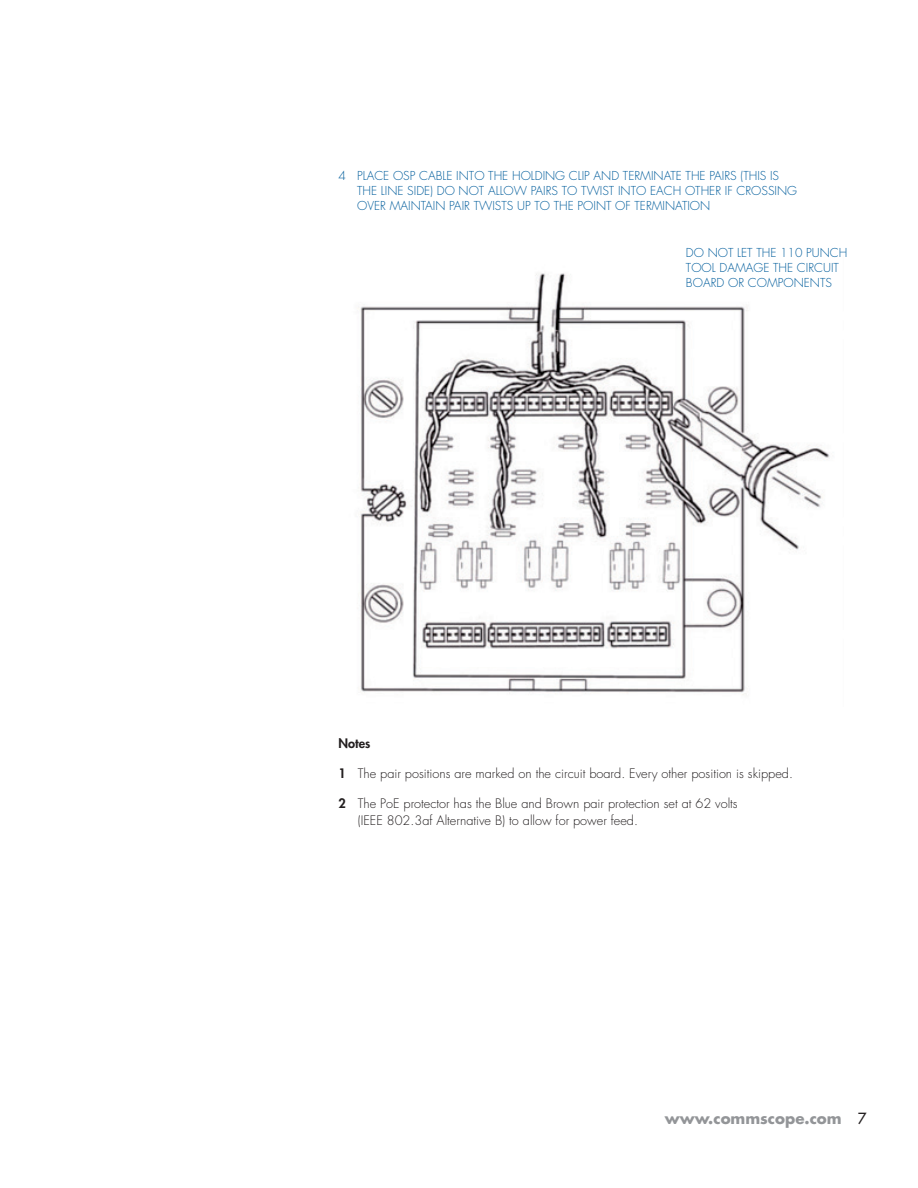
<style>
.page{position:relative;width:918px;height:1188px;background:#fff}
.page>*{position:absolute;margin:0;border:0;box-sizing:border-box;transform-origin:0 0}
.t1{font:700 15px "Futura Std";color:#939598}
.t2{font:300 12.75px/17.2px "Futura Std";color:#231f20}
.t3{font:800 12.75px "Futura Std";color:#231f20}
.t4{font:300 12px/15px "Futura Std";color:#005d9c}
.s1{font-weight:800}
.s2{font-weight:500;color:#231f20}
</style>
<div class="page">
<img style="left:357px;top:273px;width:473px;height:422px">
<p class="t4" style="left:357px;top:168px;width:418px;text-indent:-19px">4 PLACE OSP CABLE I NTO THE HOLDI NG CLIP AND TERMI NATE THE PAI RS (THIS IS<br>THE LINE SI DE) DO NOT ALLOW</p>
<p class="t4" style="left:531px;top:183px;width:58px">PAIRSTO TWIST</p>
<p class="t4" style="left:618px;top:183px;width:141px">INTO EACH OTHER IF CROSSI</p>
<p class="t4" style="left:777px;top:183px;width:22px">NG</p>
<p class="t4" style="left:357px;top:198px;width:125px">OVER MAINTAIN PAIR TWISTS</p>
<p class="t4" style="left:517px;top:198px;width:166px">UP TO THE POINT OF TERMINATIO</p>
<p class="t4" style="left:700px;top:198px;width:12px">N</p>
<p class="t4" style="left:686px;top:245px;width:163px">DO NOT LET THE 110 PUNCH<br>TOO L DAMA</p>
<p class="t4" style="left:686px;top:260px;width:150px;text-indent:68px">GE THE CIRCUIT<br>BOARD OR COMPO</p>
<p class="t4" style="left:794px;top:275px;width:33px">NENTS</p>
<p class="t3" style="left:339px;top:735px;width:33px">Notes</p>
<p class="t2" style="left:339px;top:765px;width:456px"><span class="s1">1</span> THE PAIR POSITIONS ARE MARKED ON THE CIRCUIT BOARD. EVERY OTHER POSITION IS SKIPPED.</p>
<p class="t2" style="left:358px;top:795px;width:381px;text-indent:-19px"><span class="s1">2</span> THE POE PROTECTOR HAS THE BLUE AND BROWN PAIR PROTECTION SET AT 62 VOLTS (IEEE</p>
<p class="t2" style="left:387px;top:813px;width:253px">802.3AF ALTERNATIVE B) TO ALLOW FOR POWER FEED.</p>
<p class="t1" style="left:665px;top:1109px;width:203px">www.commscope.com <span class="s2">7</span></p>
</div>
